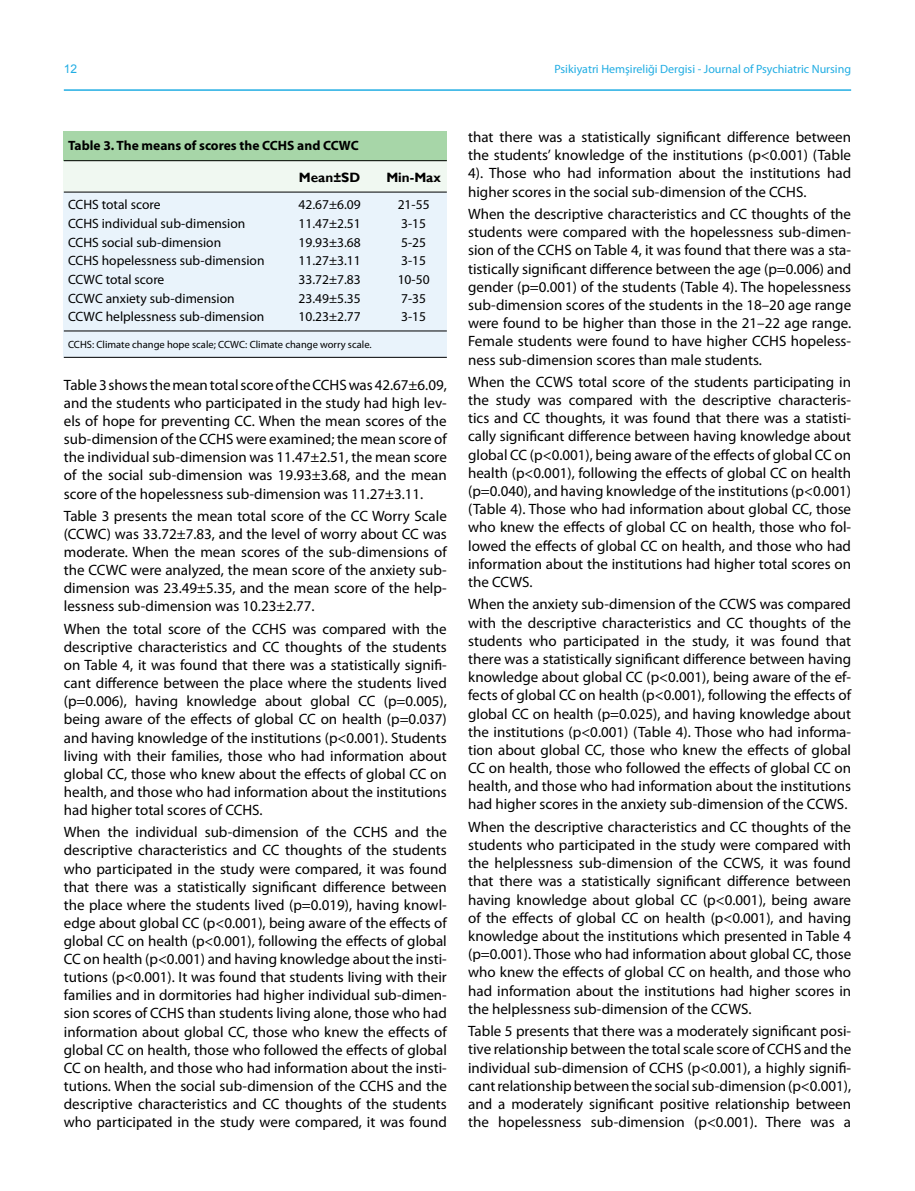
<style>
.page{position:relative;width:915px;height:1191px;background:#fff}
.page>*{position:absolute;margin:0;border:0;box-sizing:border-box;transform-origin:0 0}
.t1{font:15px/18.1px "Myriad Pro";color:#000;text-align:justify}
.t2{font:13.5px "Myriad Pro";color:#000}
.t3{font:700 13.5px "Myriad Pro";color:#000}
.t4{font:700 13.5px "Gill Sans";color:#000}
.t5{font:12px "Myriad Pro";color:#21ade3}
.t6{font:12px "Arial";color:#21ade3}
.t7{font:10.5px "Myriad Pro";color:#000}
</style>
<div class="page">
<hr style="left:64px;top:89px;width:786px;height:2px;background:#21ade3">
<div style="left:64px;top:131px;width:382px;height:29px;background:#a7d6a8"></div>
<div style="left:64px;top:192px;width:382px;height:165px;background:#e9f3fb"></div>
<hr style="left:64px;top:357px;width:382px;height:1px;background:#000">
<div style="left:64px;top:161px;width:382px;height:31px;background:#f0f8f1"></div>
<hr style="left:64px;top:160px;width:382px;height:1px;background:#000">
<hr style="left:64px;top:192px;width:382px;height:1px;background:#000">
<hr style="left:64px;top:331px;width:382px;height:1px;background:#000">
<p class="t6" style="left:64px;top:60px;width:15px">12</p>
<p class="t5" style="left:554px;top:61px;width:298px">Psikiyatri Hemşireliği Dergisi - Journal of Psychiatric Nursing</p>
<p class="t3" style="left:68px;top:136px;width:292px">Table 3. The means of scores the CCHS and CCWC</p>
<p class="t4" style="left:299px;top:169px;width:63px">Mean±SD</p>
<p class="t4" style="left:386px;top:169px;width:56px">Min-Max</p>
<p class="t2" style="left:68px;top:196px;width:94px">CCHS total score</p>
<p class="t2" style="left:298px;top:196px;width:64px">42.67±6.09</p>
<p class="t2" style="left:397px;top:196px;width:33px">21-55</p>
<p class="t2" style="left:68px;top:215px;width:179px">CCHS individual sub-dimension</p>
<p class="t2" style="left:298px;top:215px;width:64px">11.47±2.51</p>
<p class="t2" style="left:401px;top:215px;width:26px">3-15</p>
<p class="t2" style="left:68px;top:234px;width:154px">CCHS social sub-dimension</p>
<p class="t2" style="left:298px;top:234px;width:64px">19.93±3.68</p>
<p class="t2" style="left:401px;top:234px;width:26px">5-25</p>
<p class="t2" style="left:68px;top:252px;width:198px">CCHS hopelessness sub-dimension</p>
<p class="t2" style="left:298px;top:252px;width:64px">11.27±3.11</p>
<p class="t2" style="left:401px;top:252px;width:26px">3-15</p>
<p class="t2" style="left:68px;top:271px;width:98px">CCWC total score</p>
<p class="t2" style="left:298px;top:271px;width:64px">33.72±7.83</p>
<p class="t2" style="left:397px;top:271px;width:33px">10-50</p>
<p class="t2" style="left:68px;top:290px;width:168px">CCWC anxiety sub-dimension</p>
<p class="t2" style="left:298px;top:290px;width:64px">23.49±5.35</p>
<p class="t2" style="left:401px;top:290px;width:26px">7-35</p>
<p class="t2" style="left:68px;top:308px;width:197px">CCWC helplessness sub-dimension</p>
<p class="t2" style="left:298px;top:308px;width:64px">10.23±2.77</p>
<p class="t2" style="left:401px;top:308px;width:26px">3-15</p>
<p class="t7" style="left:68px;top:338px;width:305px">CCHS: Climate change hope scale; CCWC: Climate change worry scale.</p>
<p class="t1" style="left:64px;top:375px;width:384px">Table 3 shows the mean total score of the CCHS was 42.67±6.09, and the students who participated in the study had high lev&shy;els of hope for preventing CC. When the mean scores of the sub-dimension of the CCHS were examined; the mean score of the individual sub-dimension was 11.47±2.51, the mean score of the social sub-dimension was 19.93±3.68, and the mean score of the hopelessness sub-dimension was 11.27±3.11.</p>
<p class="t1" style="left:64px;top:506px;width:384px">Table 3 presents the mean total score of the CC Worry Scale (CCWC) was 33.72±7.83, and the level of worry about CC was moderate. When the mean scores of the sub-dimensions of the CCWC were analyzed, the mean score of the anxiety sub&shy;dimension was 23.49±5.35, and the mean score of the help&shy;lessness sub-dimension was 10.23±2.77.</p>
<p class="t1" style="left:64px;top:619px;width:384px">When the total score of the CCHS was compared with the descriptive characteristics and CC thoughts of the students on Table 4, it was found that there was a statistically signifi&shy;cant difference between the place where the students lived (p=0.006), having knowledge about global CC (p=0.005), being aware of the effects of global CC on health (p=0.037) and having knowledge of the institutions (p&lt;0.001). Students living with their families, those who had information about global CC, those who knew about the effects of global CC on health, and those who had information about the institutions had higher total scores of CCHS.</p>
<p class="t1" style="left:64px;top:823px;width:384px">When the individual sub-dimension of the CCHS and the descriptive characteristics and CC thoughts of the students who participated in the study were compared, it was found that there was a statistically significant difference between the place where the students lived (p=0.019), having knowl&shy;edge about global CC (p&lt;0.001), being aware of the effects of global CC on health (p&lt;0.001), following the effects of global CC on health (p&lt;0.001) and having knowledge about the insti&shy;tutions (p&lt;0.001). It was found that students living with their families and in dormitories had higher individual sub-dimen&shy;sion scores of CCHS than students living alone, those who had information about global CC, those who knew the effects of global CC on health, those who followed the effects of global CC on health, and those who had information about the insti&shy;tutions. When the social sub-dimension of the CCHS and the descriptive characteristics and CC thoughts of the students who participated in the study were compared, it was found</p>
<p class="t1" style="left:468px;top:128px;width:384px">that there was a statistically significant difference between the students’ knowledge of the institutions (p&lt;0.001) (Table 4). Those who had information about the institutions had higher scores in the social sub-dimension of the CCHS.</p>
<p class="t1" style="left:468px;top:205px;width:384px">When the descriptive characteristics and CC thoughts of the students were compared with the hopelessness sub-dimen&shy;sion of the CCHS on Table 4, it was found that there was a sta&shy;tistically significant difference between the age (p=0.006) and gender (p=0.001) of the students (Table 4). The hopelessness sub-dimension scores of the students in the 18–20 age range were found to be higher than those in the 21–22 age range.<br>Female students were found to have higher CCHS hopeless&shy;ness sub-dimension scores than male students.</p>
<p class="t1" style="left:468px;top:372px;width:384px">When the CCWS total score of the students participating in the study was compared with the descriptive characteris&shy;tics and CC thoughts, it was found that there was a statisti&shy;cally significant difference between having knowledge about global CC (p&lt;0.001), being aware of the effects of global CC on health (p&lt;0.001), following the effects of global CC on health (p=0.040), and having knowledge of the institutions (p&lt;0.001) (Table 4). Those who had information about global CC, those who knew the effects of global CC on health, those who fol&shy;lowed the effects of global CC on health, and those who had information about the institutions had higher total scores on the CCWS.</p>
<p class="t1" style="left:468px;top:595px;width:384px">When the anxiety sub-dimension of the CCWS was compared with the descriptive characteristics and CC thoughts of the students who participated in the study, it was found that there was a statistically significant difference between having knowledge about global CC (p&lt;0.001), being aware of the ef&shy;fects of global CC on health (p&lt;0.001), following the effects of global CC on health (p=0.025), and having knowledge about the institutions (p&lt;0.001) (Table 4). Those who had informa&shy;tion about global CC, those who knew the effects of global CC on health, those who followed the effects of global CC on health, and those who had information about the institutions had higher scores in the anxiety sub-dimension of the CCWS.</p>
<p class="t1" style="left:468px;top:817px;width:384px">When the descriptive characteristics and CC thoughts of the students who participated in the study were compared with the helplessness sub-dimension of the CCWS, it was found that there was a statistically significant difference between having knowledge about global CC (p&lt;0.001), being aware of the effects of global CC on health (p&lt;0.001), and having knowledge about the institutions which presented in Table 4 (p=0.001). Those who had information about global CC, those who knew the effects of global CC on health, and those who had information about the institutions had higher scores in the helplessness sub-dimension of the CCWS.</p>
<p class="t1" style="left:468px;top:1021px;width:384px">Table 5 presents that there was a moderately significant posi&shy;tive relationship between the total scale score of CCHS and the individual sub-dimension of CCHS (p&lt;0.001), a highly signifi&shy;cant relationship between the social sub-dimension (p&lt;0.001), and a moderately significant positive relationship between the hopelessness sub-dimension (p&lt;0.001). There was a</p>
</div>
